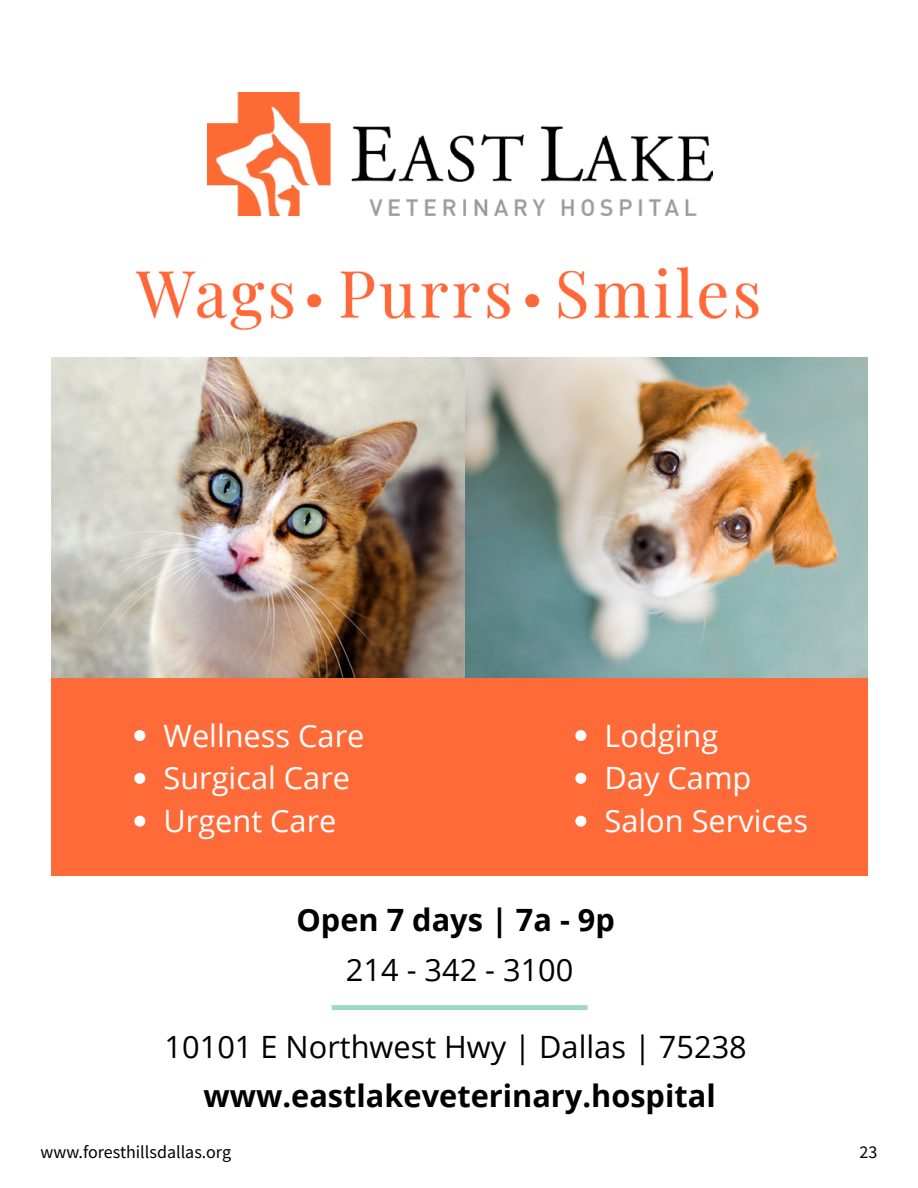
<style>
.page{position:relative;width:918px;height:1188px;background:#fff}
.page>*{position:absolute;margin:0;border:0;box-sizing:border-box;transform-origin:0 0}
.t1{font:30.75px/42.8px "Open Sans";color:#fff}
.t2{font:700 30.75px "Open Sans";color:#000}
.t3{font:30.75px "Open Sans";color:#000}
.t4{font:18px "Source Sans Pro";color:#000}
</style>
<div class="page">
<img style="left:207px;top:92px;width:505px;height:123px">
<img style="left:465px;top:358px;width:403px;height:321px">
<img style="left:51px;top:358px;width:414px;height:321px">
<div style="left:51px;top:679px;width:817px;height:197px;background:#ff6a39"></div>
<img style="left:135px;top:266px;width:624px;height:65px">
<svg style="left:134px;top:730px;width:11px;height:11px"></svg>
<svg style="left:134px;top:773px;width:11px;height:11px"></svg>
<svg style="left:134px;top:816px;width:11px;height:11px"></svg>
<svg style="left:575px;top:730px;width:11px;height:11px"></svg>
<svg style="left:575px;top:773px;width:11px;height:11px"></svg>
<svg style="left:575px;top:816px;width:11px;height:11px"></svg>
<svg style="left:332px;top:1005px;width:256px;height:5px"></svg>
<p class="t1" style="left:164px;top:713px;width:202px">Wellness Care<br>Surgical Care<br>Urgent Care</p>
<p class="t1" style="left:605px;top:713px;width:205px">Lodging<br>Day Camp<br>Salon Services</p>
<p class="t2" style="left:297px;top:898px;width:320px">Open 7 days | 7a - 9p</p>
<p class="t3" style="left:346px;top:948px;width:229px">214 - 342 - 3100</p>
<p class="t3" style="left:165px;top:1025px;width:584px">10101 E Northwest Hwy | Dallas | 75238</p>
<p class="t2" style="left:204px;top:1074px;width:514px">www.eastlakeveterinary.hospital</p>
<p class="t4" style="left:40px;top:1141px;width:192px">www.foresthillsdallas.org</p>
<p class="t4" style="left:860px;top:1141px;width:19px">23</p>
</div>
